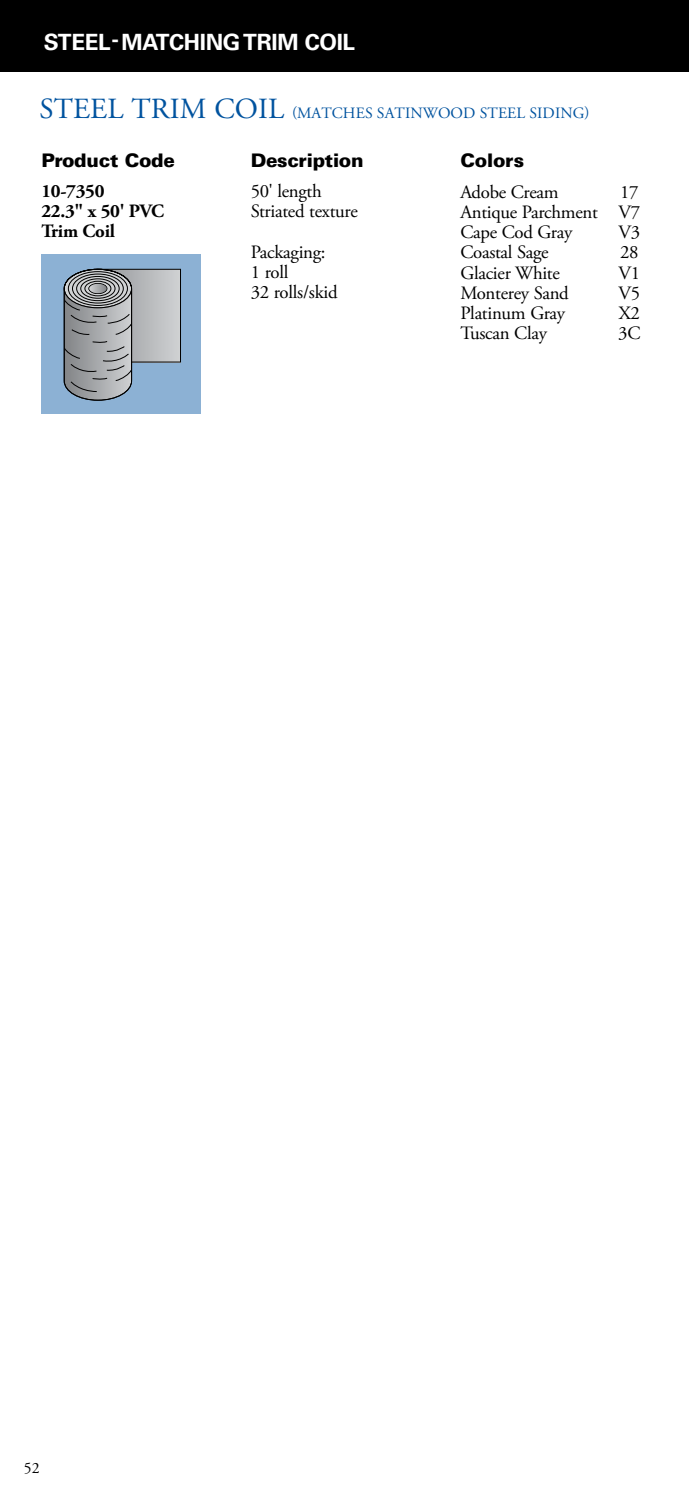
<style>
.page{position:relative;width:689px;height:1499px;background:#fff}
.page>*{position:absolute;margin:0;border:0;box-sizing:border-box;transform-origin:0 0}
.t1{font:700 22.5px "Univers LT Pro 65";letter-spacing:-.015em;color:#fff}
.t2{font:18.9px/20.2px "Adobe Garamond Pro";letter-spacing:-.015em;color:#000}
.t3{font:900 18.9px "Univers LT Pro 75";letter-spacing:-.015em;color:#000}
.t4{font:700 18.9px/20.2px "Adobe Garamond Pro";letter-spacing:-.015em;color:#000}
.t5{font:15.75px "Adobe Garamond Pro";letter-spacing:.005em;color:#00539f}
.t6{font:15.75px "Adobe Garamond Pro";color:#000}
.s1{font-size:29.25px}
</style>
<div class="page">
<div style="left:0;top:0;width:688px;height:71px;background:#000"></div>
<div style="left:41px;top:254px;width:160px;height:159px;background:#8cb1d4"></div>
<svg style="left:132px;top:271px;width:47px;height:89px;background:#bdbec1"></svg>
<div style="left:97px;top:269px;width:84px;height:93px;border:1px solid #000"></div>
<svg style="left:64px;top:269px;width:68px;height:132px;background:#929598"></svg>
<p class="t1" style="left:44px;top:26px;width:313px">STEEL-MATCHING TRIM COIL</p>
<p class="t5" style="left:39px;top:103px;width:551px"><span class="s1">STEEL TRIM COIL</span> (MATCHES SATINWOOD STEEL SIDING)</p>
<p class="t3" style="left:41px;top:146px;width:135px">Product Code</p>
<p class="t4" style="left:41px;top:181px;width:124px">10-7350<br>22.3" x 50' PVC<br>Trim Coil</p>
<p class="t3" style="left:460px;top:147px;width:65px">Colors</p>
<p class="t2" style="left:460px;top:182px;width:139px">Adobe Cream<br>Antique Parchment<br>Cape Cod Gray<br>Coastal Sage<br>Glacier White<br>Monterey Sand<br>Platinum Gray<br>Tuscan Clay</p>
<p class="t2" style="left:618px;top:182px;width:24px;text-align:justify">17<br>V7<br>V3<br>28<br>V1<br>V5<br>X2<br>3C</p>
<p class="t3" style="left:250px;top:146px;width:115px">Description</p>
<p class="t2" style="left:250px;top:181px;width:109px">50' length<br>Striated texture</p>
<p class="t2" style="left:250px;top:242px;width:88px">Packaging:<br>1 roll<br>32 rolls/skid</p>
<p class="t6" style="left:24px;top:1458px;width:17px">52</p>
</div>
